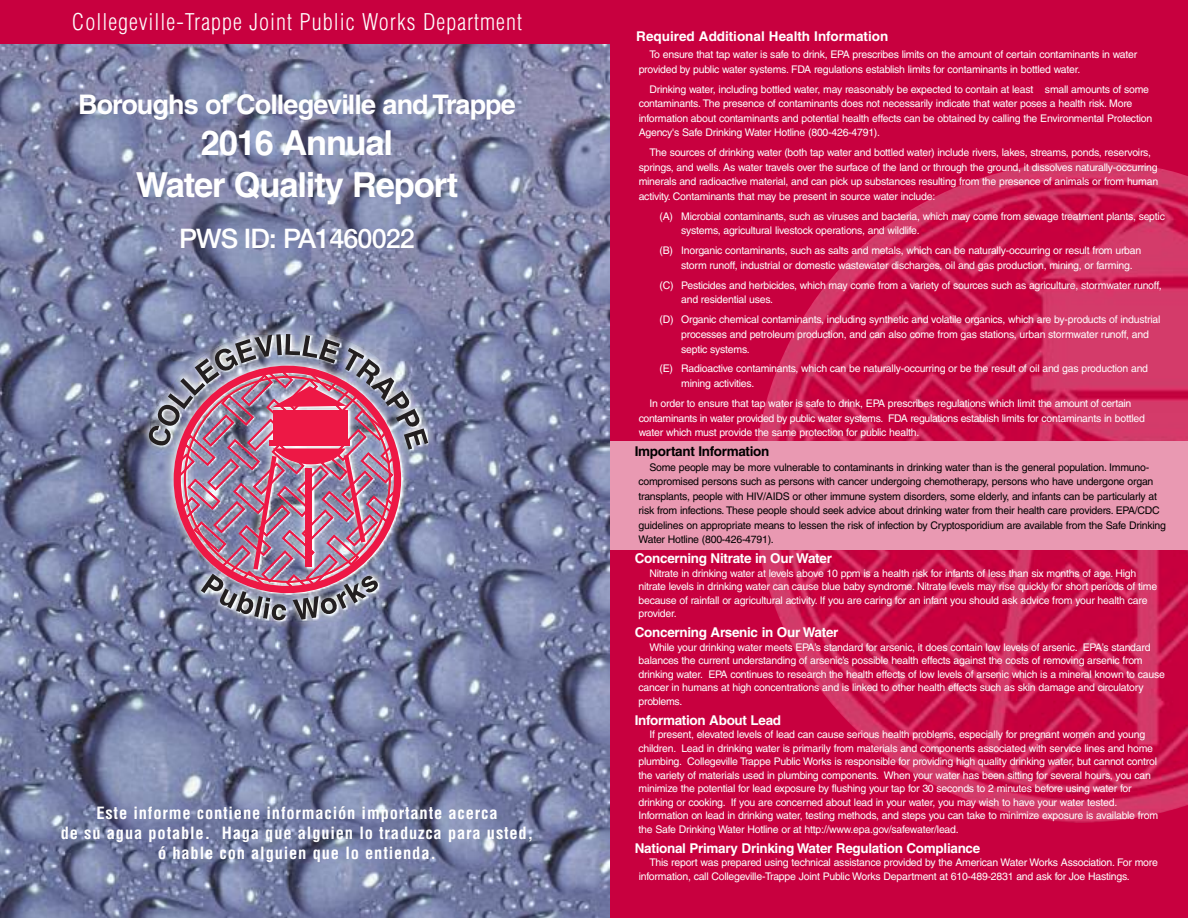
<style>
.page{position:relative;width:1188px;height:918px;background:#fff}
.page>*{position:absolute;margin:0;border:0;box-sizing:border-box;transform-origin:0 0}
.t1{font:700 34.5px/41.4px "Helvetica";letter-spacing:-.035em;color:#fff;text-align:center}
.t2{font:700 27px "Helvetica";letter-spacing:-.035em;color:#fff}
.t3{font:500 27px "Helvetica Neue";letter-spacing:-.035em;color:#fff}
.t4{font:300 condensed 22.5px "Helvetica";letter-spacing:.045em;color:#fff}
.t5{font:700 condensed 16.5px/19.8px "Helvetica";letter-spacing:.05em;color:#fff;text-align:center}
.t6{font:700 13.5px "Helvetica";letter-spacing:-.02em;color:#fff}
.t7{font:700 13.5px "Helvetica";color:#fff}
.t8{font:700 13.5px "Helvetica";letter-spacing:-.02em;color:#000}
.t9{font:10.5px/14.5px "Helvetica";letter-spacing:-.02em;color:#fff}
.t10{font:10.5px/14.5px "Helvetica";letter-spacing:-.02em;color:#000}
</style>
<div class="page">
<div style="left:582px;top:0;width:606px;height:918px;background:#c8003f"></div>
<img style="left:757px;top:161px;width:431px;height:662px">
<div style="left:564px;top:441px;width:624px;height:109px;background:#e999b2"></div>
<img style="left:0;top:44px;width:610px;height:874px">
<div style="left:0;top:0;width:611px;height:44px;background:#c8003f"></div>
<img style="left:124px;top:314px;width:326px;height:325px">
<img style="left:149px;top:334px;width:280px;height:287px">
<h3 class="t4" style="left:72px;top:13px;width:452px">Collegeville-Trappe Joint Public Works Department</h3>
<h2 class="t2" style="left:78px;top:95px;width:439px">Boroughs of Collegeville and Trappe</h2>
<h1 class="t1" style="left:136px;top:126px;width:324px">2016 Annual<br>Water Quality Report</h1>
<h2 class="t3" style="left:179px;top:229px;width:237px">PWS ID: PA1460022</h2>
<h3 class="t5" style="left:61px;top:805px;width:474px">Este informe contiene información importante acerca<br>de su agua potable. Haga que alguien lo traduzca para usted, ó hable con alguien que lo entienda.</h3>
<p class="t7" style="left:636px;top:31px;width:253px">Required Additional Health Information</p>
<p class="t9" style="left:639px;top:48px;width:500px;text-indent:11px">To ensure that tap water is safe to drink, EPA prescribes limits on the amount of certain contaminants in water provided by public water systems. FDA regulations establish limits for contaminants in bottled water.</p>
<p class="t9" style="left:639px;top:83px;width:515px;text-indent:11px">Drinking water, including bottled water, may reasonably be expected to contain at least small amounts of some contaminants. The presence of contaminants does not necessarily indicate that water poses a health risk. More information about contaminants and potential health effects can be obtained by calling the Environmental Protection Agency's Safe Drinking Water Hotline (800-426-4791).</p>
<p class="t9" style="left:639px;top:146px;width:521px;text-indent:11px">The sources of drinking water (both tap water and bottled water) include rivers, lakes, streams, ponds, reservoirs, springs, and wells. As water travels over the surface of the land or through the ground, it dissolves naturally-occurring minerals and radioactive material, and can pick up substances resulting from the presence of animals or from human activity. Contaminants that may be present in source water include:</p>
<p class="t9" style="left:681px;top:210px;width:485px;text-indent:-22px">(A) Microbial contaminants, such as viruses and bacteria, which may come from sewage treatment plants, septic systems, agricultural livestock operations, and wildlife.</p>
<p class="t9" style="left:681px;top:244px;width:462px;text-indent:-22px">(B) Inorganic contaminants, such as salts and metals, which can be naturally-occurring or result from urban storm runoff, industrial or domestic wastewater discharges, oil and gas production, mining, or farming.</p>
<p class="t9" style="left:681px;top:279px;width:482px;text-indent:-22px">(C) Pesticides and herbicides, which may come from a variety of sources such as agriculture, stormwater runoff, and residential uses.</p>
<p class="t9" style="left:681px;top:313px;width:481px;text-indent:-22px">(D) Organic chemical contaminants, including synthetic and volatile organics, which are by-products of industrial processes and petroleum production, and can also come from gas stations, urban stormwater runoff, and septic systems.</p>
<p class="t9" style="left:681px;top:363px;width:468px;text-indent:-22px">(E) Radioactive contaminants, which can be naturally-occurring or be the result of oil and gas production and mining activities.</p>
<p class="t9" style="left:639px;top:397px;width:508px;text-indent:11px">In order to ensure that tap water is safe to drink, EPA prescribes regulations which limit the amount of certain contaminants in water provided by public water systems. FDA regulations establish limits for contaminants in bottled water which must provide the same protection for public health.</p>
<p class="t8" style="left:635px;top:446px;width:136px">Important Information</p>
<p class="t10" style="left:638px;top:461px;width:529px;text-indent:11px">Some people may be more vulnerable to contaminants in drinking water than is the general population. Immuno&shy;compromised persons such as persons with cancer undergoing chemotherapy, persons who have undergone organ transplants, people with HIV/AIDS or other immune system disorders, some elderly, and infants can be particularly at risk from infections. These people should seek advice about drinking water from their health care providers. EPA/CDC guidelines on appropriate means to lessen the risk of infection by Cryptosporidium are available from the Safe Drinking Water Hotline (800-426-4791).</p>
<p class="t6" style="left:635px;top:554px;width:199px">Concerning Nitrate in Our Water</p>
<p class="t9" style="left:638px;top:567px;width:520px;line-height:13.5px;text-indent:11px">Nitrate in drinking water at levels above 10 ppm is a health risk for infants of less than six months of age. High nitrate levels in drinking water can cause blue baby syndrome. Nitrate levels may rise quickly for short periods of time because of rainfall or agricultural activity. If you are caring for an infant you should ask advice from your health care provider.</p>
<p class="t6" style="left:635px;top:628px;width:205px">Concerning Arsenic in Our Water</p>
<p class="t9" style="left:638px;top:641px;width:528px;line-height:13.5px;text-indent:11px">While your drinking water meets EPA’s standard for arsenic, it does contain low levels of arsenic. EPA’s standard balances the current understanding of arsenic’s possible health effects against the costs of removing arsenic from drinking water. EPA continues to research the health effects of low levels of arsenic which is a mineral known to cause cancer in humans at high concentrations and is linked to other health effects such as skin damage and circulatory problems.</p>
<p class="t6" style="left:635px;top:715px;width:148px">Information About Lead</p>
<p class="t9" style="left:638px;top:729px;width:521px;line-height:13.5px;text-indent:11px">If present, elevated levels of lead can cause serious health problems, especially for pregnant women and young children. Lead in drinking water is primarily from materials and components associated with service lines and home plumbing. Collegeville Trappe Public Works is responsible for providing high quality drinking water, but cannot control the variety of materials used in plumbing components. When your water has been sitting for several hours, you can minimize the potential for lead exposure by flushing your tap for 30 seconds to 2 minutes before using water for drinking or cooking. If you are concerned about lead in your water, you may wish to have your water tested.<br>Information on lead in drinking water, testing methods, and steps you can take to minimize exposure is available from the Safe Drinking Water Hotline or at http://www.epa.gov/safewater/lead.</p>
<p class="t6" style="left:635px;top:843px;width:347px">National Primary Drinking Water Regulation Compliance</p>
<p class="t9" style="left:639px;top:857px;width:521px;line-height:13.5px;text-indent:11px">This report was prepared using technical assistance provided by the American Water Works Association. For more information, call Collegeville-Trappe Joint Public Works Department at 610-489-2831 and ask for Joe Hastings.</p>
</div>
